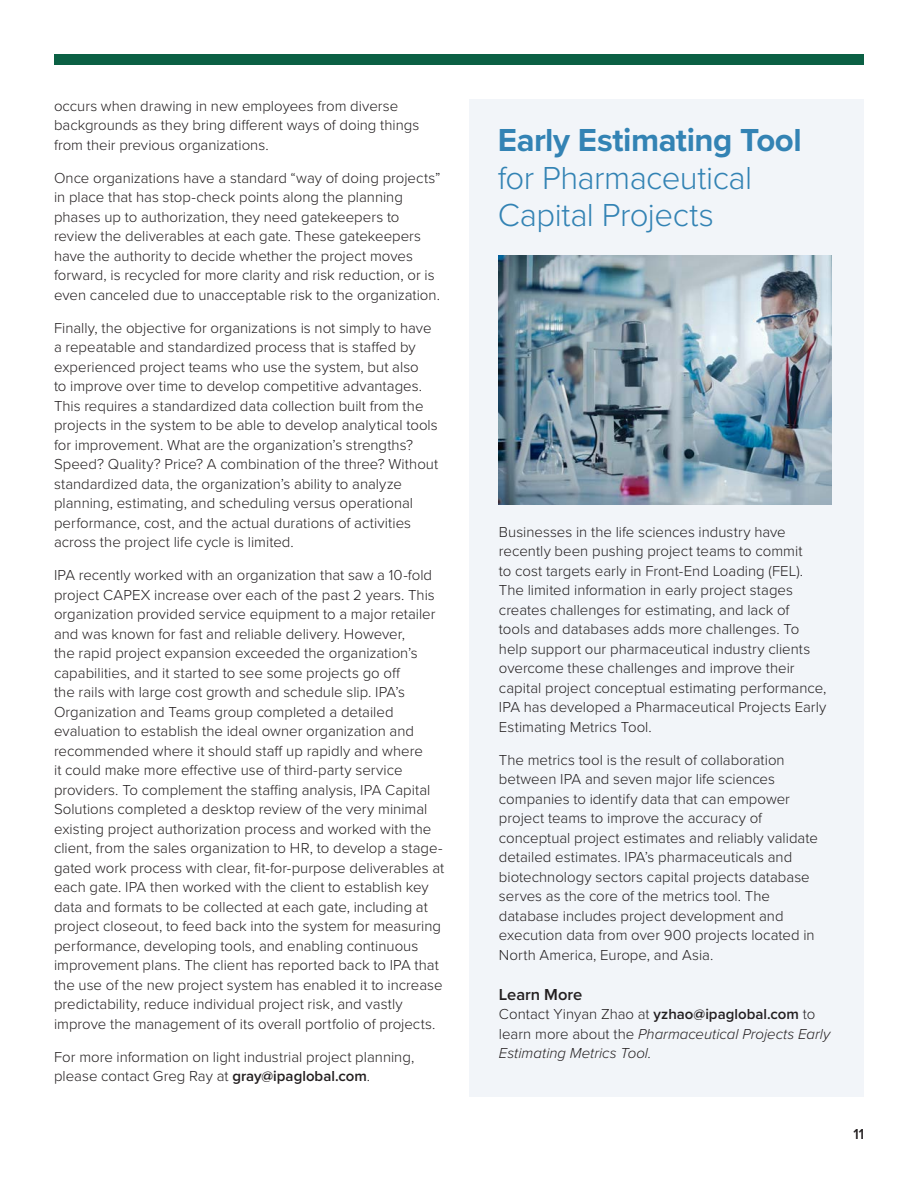
<style>
.page{position:relative;width:918px;height:1188px;background:#fff}
.page>*{position:absolute;margin:0;border:0;box-sizing:border-box;transform-origin:0 0}
._1-head{font:300 33px/37.5px "Proxima Nova";letter-spacing:-.015em;color:#3383b4}
._2-Sub{font:600 16.5px "Proxima Nova";letter-spacing:-.005em;color:#231f20}
._2-Sub-2{font:300 15px/19.5px "Proxima Nova";color:#231f20}
._2-Sub-3{font:italic 300 15px/19.5px "Proxima Nova";color:#231f20}
.t1{font:600 15px "Proxima Nova Cond";color:#231f20}
.s1{font-weight:600}
.s2{font-weight:700}
.s3{font-style:normal}
.s4{font-weight:600;font-style:normal}
</style>
<div class="page">
<div style="left:54px;top:54px;width:810px;height:11px;background:#0b6044"></div>
<div style="left:470px;top:99px;width:394px;height:997px;background:#f2f5f9"></div>
<img style="left:499px;top:255px;width:333px;height:250px">
<p class="_2-Sub-2" style="left:54px;top:95px;width:367px">occurs when drawing in new employees from diverse backgrounds as they bring different ways of doing things from their previous organizations.</p>
<p class="_2-Sub-2" style="left:54px;top:167px;width:388px">Once organizations have a standard “way of doing projects” in place that has stop-check points along the planning phases up to authorization, they need gatekeepers to review the deliverables at each gate. These gatekeepers have the authority to decide whether the project moves forward, is recycled for more clarity and risk reduction, or is even canceled due to unacceptable risk to the organization.</p>
<p class="_2-Sub-2" style="left:54px;top:317px;width:386px">Finally, the objective for organizations is not simply to have a repeatable and standardized process that is staffed by experienced project teams who use the system, but also<br>to improve over time to develop competitive advantages.<br>This requires a standardized data collection built from the projects in the system to be able to develop analytical tools for improvement. What are the organization’s strengths?<br>Speed? Quality? Price? A combination of the three? Without standardized data, the organization’s ability to analyze planning, estimating, and scheduling versus operational performance, cost, and the actual durations of activities across the project life cycle is limited.</p>
<p class="_2-Sub-2" style="left:54px;top:565px;width:392px">IPA recently worked with an organization that saw a 10-fold project CAPEX increase over each of the past 2 years. This organization provided service equipment to a major retailer and was known for fast and reliable delivery. However,<br>the rapid project expansion exceeded the organization’s capabilities, and it started to see some projects go off<br>the rails with large cost growth and schedule slip. IPA’s Organization and Teams group completed a detailed evaluation to establish the ideal owner organization and recommended where it should staff up rapidly and where<br>it could make more effective use of third-party service providers. To complement the staffing analysis, IPA Capital Solutions completed a desktop review of the very minimal existing project authorization process and worked with the client, from the sales organization to HR, to develop a stage&shy;gated work process with clear, fit-for-purpose deliverables at each gate. IPA then worked with the client to establish key data and formats to be collected at each gate, including at project closeout, to feed back into the system for measuring performance, developing tools, and enabling continuous improvement plans. The client has reported back to IPA that the use of the new project system has enabled it to increase predictability, reduce individual project risk, and vastly improve the management of its overall portfolio of projects.</p>
<p class="_2-Sub-2" style="left:54px;top:1046px;width:362px">For more information on light industrial project planning, please contact Greg Ray at <span class="s1">gray@ipaglobal.com</span>.</p>
<p class="_1-head" style="left:498px;top:120px;width:305px"><span class="s2">Early Estimating Tool </span>for Pharmaceutical<br>Capital Projects</p>
<p class="_2-Sub-2" style="left:499px;top:521px;width:329px">Businesses in the life sciences industry have recently been pushing project teams to commit<br>to cost targets early in Front-End Loading (FEL).<br>The limited information in early project stages creates challenges for estimating, and lack of<br>tools and databases adds more challenges. To help support our pharmaceutical industry clients overcome these challenges and improve their capital project conceptual estimating performance, IPA has developed a Pharmaceutical Projects Early Estimating Metrics Tool.</p>
<p class="_2-Sub-2" style="left:499px;top:749px;width:320px">The metrics tool is the result of collaboration between IPA and seven major life sciences companies to identify data that can empower project teams to improve the accuracy of conceptual project estimates and reliably validate detailed estimates. IPA’s pharmaceuticals and biotechnology sectors capital projects database serves as the core of the metrics tool. The database includes project development and execution data from over 900 projects located in North America, Europe, and Asia.</p>
<p class="_2-Sub" style="left:499px;top:982px;width:85px">Learn More</p>
<p class="_2-Sub-3" style="left:499px;top:1004px;width:333px"><span class="s3">Contact Yinyan Zhao at</span> <span class="s4">yzhao@ipaglobal.com</span> <span class="s3">to learn more about the</span> Pharmaceutical Projects Early<br>Estimating Metrics Tool<span class="s3">.</span></p>
<p class="t1" style="left:853px;top:1123px;width:12px">11</p>
</div>
